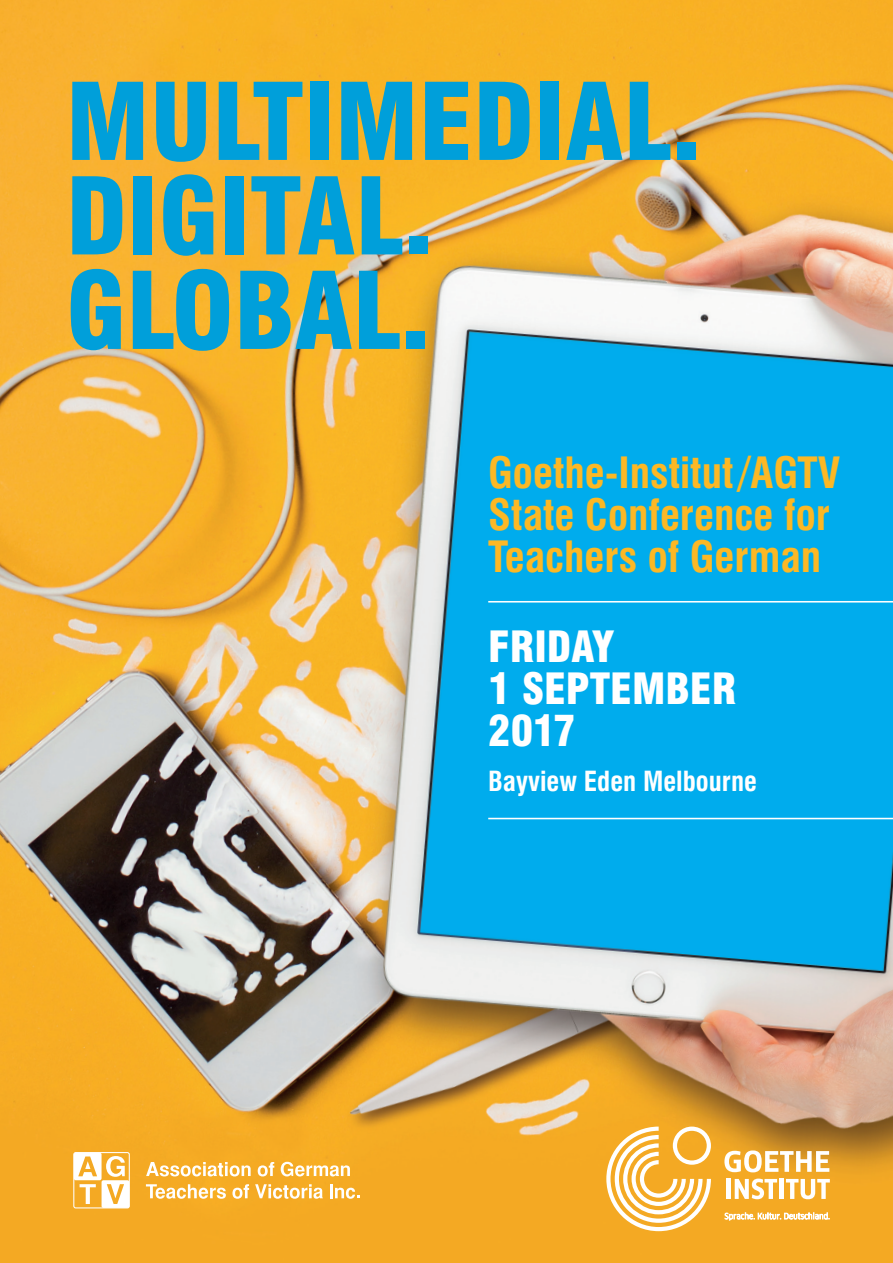
<style>
.page{position:relative;width:893px;height:1263px;background:#fff}
.page>*{position:absolute;margin:0;border:0;box-sizing:border-box;transform-origin:0 0}
.t1{font:900 condensed 103.95px/94.5px "Swiss 721 BT";color:#009fda}
.t2{font:700 condensed 42px/42px "Swiss 721 BT";color:#fcb825}
.t3{font:900 condensed 42px/42px "Swiss 721 BT";color:#fff}
.t4{font:700 condensed 27px "Swiss 721 BT";color:#fff}
</style>
<div class="page">
<img style="left:0;top:0;width:893px;height:1263px">
<hr style="left:488px;top:601px;width:405px;height:1px;background:#fff">
<hr style="left:488px;top:818px;width:405px;height:1px;background:#fff">
<svg style="left:146px;top:1162px;width:105px;height:14px"></svg>
<svg style="left:258px;top:1162px;width:16px;height:14px"></svg>
<svg style="left:281px;top:1162px;width:69px;height:14px"></svg>
<svg style="left:146px;top:1184px;width:80px;height:15px"></svg>
<svg style="left:232px;top:1184px;width:17px;height:15px"></svg>
<svg style="left:255px;top:1184px;width:68px;height:15px"></svg>
<hr style="left:330px;top:1184px;width:3px;height:14px;background:#fff">
<svg style="left:335px;top:1188px;width:25px;height:11px"></svg>
<div style="left:73px;top:1152px;width:57px;height:56px;border:1px solid #fff;border-radius:2px"></div>
<svg style="left:74px;top:1152px;width:55px;height:56px"></svg>
<svg style="left:606px;top:1126px;width:105px;height:105px"></svg>
<svg style="left:724px;top:1150px;width:105px;height:22px"></svg>
<hr style="left:726px;top:1179px;width:4px;height:20px;background:#fff">
<svg style="left:735px;top:1178px;width:42px;height:21px"></svg>
<div style="left:779px;top:1179px;width:5px;height:20px;background:#fff"></div>
<svg style="left:786px;top:1179px;width:44px;height:20px"></svg>
<svg style="left:725px;top:1212px;width:105px;height:8px"></svg>
<h1 class="t1" style="left:66px;top:75px;width:636px">MULTIMEDIAL.<br>DIGITAL.<br>GLOBAL.</h1>
<p class="t2" style="left:488px;top:452px;width:354px">Goethe-Institut/AGTV<br>State Conference for<br>Teachers of German</p>
<p class="t3" style="left:488px;top:626px;width:250px">FRIDAY<br>1 SEPTEMBER<br>2017</p>
<p class="t4" style="left:488px;top:765px;width:270px">Bayview Eden Melbourne</p>
</div>
